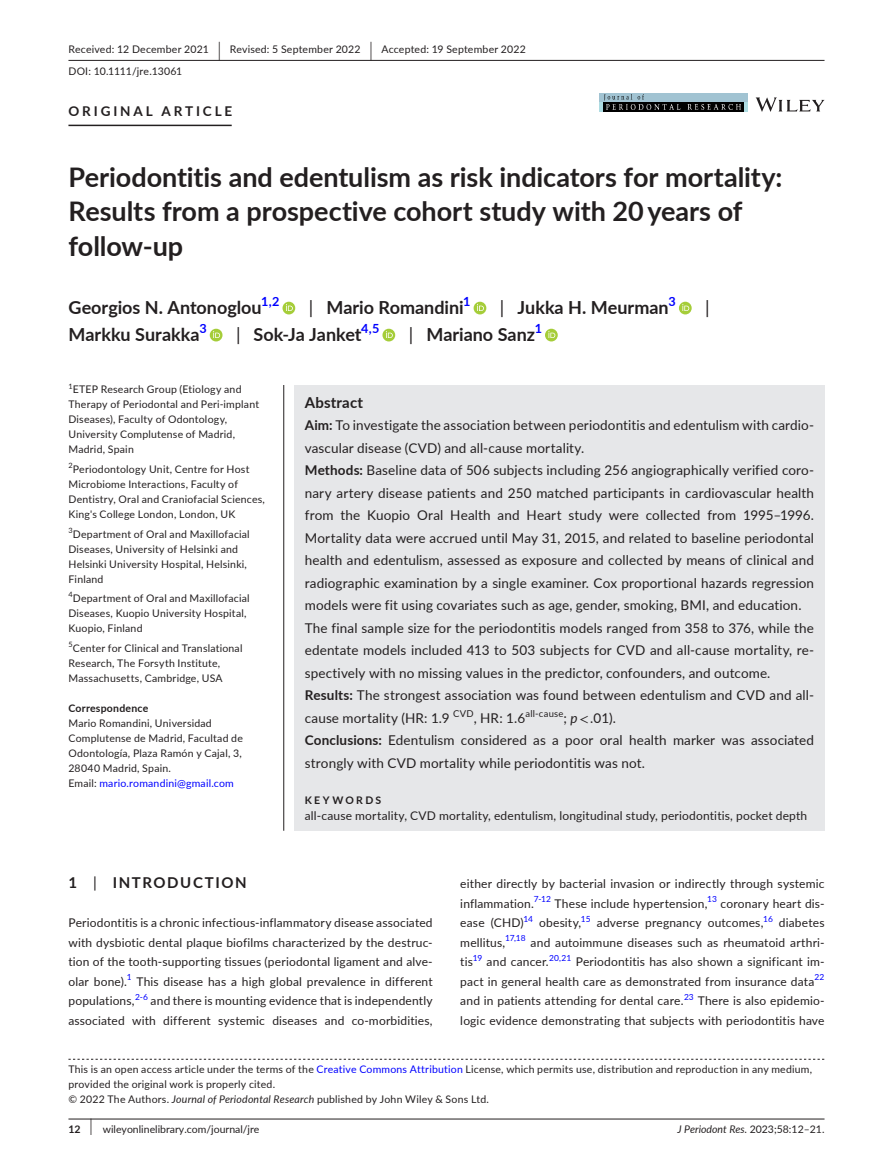
<style>
.page{position:relative;width:893px;height:1174px;background:#fff}
.page>*{position:absolute;margin:0;border:0;box-sizing:border-box;transform-origin:0 0}
.t1{font:700 27px/34.5px "Lato";color:#231f20}
.t2{font:700 18px "Lato";color:#231f20}
.t3{font:18px "Lato";color:#231f20}
.t4{font:700 15px "Lato";letter-spacing:.1em;color:#231f20}
.t5{font:700 15px "Lato";letter-spacing:.015em;color:#231f20}
.t6{font:13.5px/22.5px "Lato";letter-spacing:.01em;color:#231f20}
.t7{font:700 13.5px "Lato";letter-spacing:.215em;color:#231f20}
.t8{font:700 12.6px "Lato";color:#00f}
.t9{font:12px/19.5px "Lato";letter-spacing:.015em;color:#231f20}
.t10{font:10.5px/15px "Lato";letter-spacing:.02em;color:#231f20}
.t11{font:10.5px "Lato";color:#231f20}
.t12{font:italic 10.5px "Lato";color:#231f20}
.t13{font:700 10.5px "Lato";letter-spacing:.02em;color:#231f20}
.t14{font:700 10.5px "Lato";letter-spacing:.22em;color:#231f20}
.t15{font:9.45px "Lato";letter-spacing:.025em;color:#231f20}
.t16{font:8.4px "Lato";color:#00f}
.t17{font:7.35px "Lato";color:#231f20}
.s1{font-size:19.65px}
.s2{font-weight:400}
.s3{color:#00f}
.s4{font-weight:700}
.s5{font-style:italic}
.s6{font-family:"STIX"}
.s7{font-size:17.4px}
.s8{font-style:normal}
</style>
<div class="page">
<hr style="left:68px;top:1118px;width:756px;height:1px;background:#231f20">
<svg style="left:756px;top:97px;width:68px;height:15px"></svg>
<div style="left:599px;top:93px;width:149px;height:19px;background:#a1c3d2"></div>
<div style="left:599px;top:102px;width:149px;height:9px;background:#aedce2"></div>
<svg style="left:603px;top:102px;width:141px;height:9px"></svg>
<img style="left:604px;top:95px;width:40px;height:5px">
<img style="left:606px;top:104px;width:134px;height:5px">
<hr style="left:68px;top:60px;width:756px;height:1px;background:#231f20">
<hr style="left:68px;top:125px;width:164px;height:1px;background:#231f20">
<div style="left:282px;top:302px;width:13px;height:12px;background:#a5cd39;border-radius:50%"></div>
<svg style="left:286px;top:304px;width:7px;height:7px"></svg>
<div style="left:474px;top:302px;width:12px;height:12px;background:#a5cd39;border-radius:50%"></div>
<svg style="left:477px;top:304px;width:7px;height:7px"></svg>
<div style="left:679px;top:302px;width:13px;height:12px;background:#a5cd39;border-radius:50%"></div>
<svg style="left:682px;top:304px;width:7px;height:7px"></svg>
<div style="left:210px;top:329px;width:12px;height:12px;background:#a5cd39;border-radius:50%"></div>
<svg style="left:213px;top:331px;width:7px;height:7px"></svg>
<div style="left:382px;top:329px;width:13px;height:12px;background:#a5cd39;border-radius:50%"></div>
<svg style="left:386px;top:331px;width:7px;height:7px"></svg>
<svg style="left:545px;top:329px;width:13px;height:12px"></svg>
<svg style="left:548px;top:331px;width:7px;height:7px"></svg>
<svg style="left:68px;top:1058px;width:756px;height:1px"></svg>
<div style="left:294px;top:385px;width:530px;height:445px;background:#e6e7e9"></div>
<hr style="left:283px;top:385px;width:1px;height:445px;background:#231f20">
<p class="t10" style="left:68px;top:38px;width:459px;line-height:21.8px">Received: 12 December 2021 <span class="s1">|</span> Revised: 5 September 2022 <span class="s1">|</span> Accepted: 19 September 2022<br>DOI: 10.1111/jre.13061</p>
<p class="t7" style="left:68px;top:101px;width:165px">ORIGINAL ARTICLE</p>
<h1 class="t1" style="left:68px;top:159px;width:716px">Periodontitis and edentulism as risk indicators for mortality:<br>Results from a prospective cohort study with 20 years of follow-up</h1>
<h2 class="t2" style="left:68px;top:295px;width:195px">Georgios N. Antonoglou</h2>
<p class="t8" style="left:261px;top:292px;width:20px">1,2</p>
<h2 class="t2" style="left:309px;top:295px;width:157px"><span class="s2">|</span> Mario Romandini</h2>
<p class="t8" style="left:463px;top:292px;width:9px">1</p>
<h2 class="t2" style="left:500px;top:295px;width:170px"><span class="s2">|</span> Jukka H. Meurman</h2>
<p class="t8" style="left:669px;top:292px;width:9px">3</p>
<h2 class="t3" style="left:705px;top:295px;width:6px">|</h2>
<h2 class="t2" style="left:68px;top:322px;width:133px">Markku Surakka</h2>
<p class="t8" style="left:199px;top:319px;width:9px">3</p>
<h2 class="t2" style="left:236px;top:322px;width:127px"><span class="s2">|</span> Sok-Ja Janket</h2>
<p class="t8" style="left:361px;top:319px;width:20px">4,5</p>
<h2 class="t2" style="left:409px;top:322px;width:128px"><span class="s2">|</span> Mariano Sanz</h2>
<p class="t8" style="left:535px;top:319px;width:9px">1</p>
<p class="t17" style="left:68px;top:381px;width:6px">1</p>
<p class="t10" style="left:68px;top:382px;width:192px;text-indent:4px">ETEP Research Group (Etiology and<br>Therapy of Periodontal and Peri-implant<br>Diseases), Faculty of Odontology,<br>University Complutense of Madrid,<br>Madrid, Spain</p>
<p class="t10" style="left:68px;top:461px;width:198px"><sup>2</sup>Periodontology Unit, Centre for Host Microbiome Interactions, Faculty of Dentistry, Oral and Craniofacial Sciences, King's College London, London, UK</p>
<p class="t10" style="left:68px;top:526px;width:183px"><sup>3</sup>Department of Oral and Maxillofacial<br>Diseases, University of Helsinki and<br>Helsinki University Hospital, Helsinki,<br>Finland</p>
<p class="t10" style="left:68px;top:590px;width:183px"><sup>4</sup>Department of Oral and Maxillofacial<br>Diseases, Kuopio University Hospital,<br>Kuopio, Finland</p>
<p class="t10" style="left:68px;top:640px;width:176px"><sup>5</sup>Center for Clinical and Translational<br>Research, The Forsyth Institute,<br>Massachusetts, Cambridge, USA</p>
<p class="t13" style="left:68px;top:700px;width:81px">Correspondence</p>
<p class="t10" style="left:68px;top:715px;width:176px">Mario Romandini, Universidad<br>Complutense de Madrid, Facultad de<br>Odontología, Plaza Ramón y Cajal, 3,<br>28040 Madrid, Spain.<br>Email: <span class="s3">mario.romandini@gmail.com</span></p>
<p class="t5" style="left:305px;top:391px;width:60px">Abstract</p>
<p class="t6" style="left:305px;top:413px;width:511px"><span class="s4">Aim:</span> To investigate the association between periodontitis and edentulism with cardio&shy;vascular disease (CVD) and all-cause mortality.<br><span class="s4">Methods:</span> Baseline data of 506 subjects including 256 angiographically verified coro&shy;nary artery disease patients and 250 matched participants in cardiovascular health from the Kuopio Oral Health and Heart study were collected from 1995–1996.<br>Mortality data were accrued until May 31, 2015, and related to baseline periodontal health and edentulism, assessed as exposure and collected by means of clinical and radiographic examination by a single examiner. Cox proportional hazards regression models were fit using covariates such as age, gender, smoking, BMI, and education.<br>The final sample size for the periodontitis models ranged from 358 to 376, while the edentate models included 413 to 503 subjects for CVD and all-cause mortality, re&shy;spectively with no missing values in the predictor, confounders, and outcome.<br><span class="s4">Results:</span> The strongest association was found between edentulism and CVD and all&shy;cause mortality (HR: 1.9</p>
<p class="t15" style="left:453px;top:706px;width:22px">CVD</p>
<p class="t6" style="left:474px;top:706px;width:53px">, HR: 1.6</p>
<p class="t15" style="left:526px;top:706px;width:39px">all-cause</p>
<p class="t6" style="left:305px;top:706px;width:511px;text-indent:259px">; <span class="s5">p</span><span class="s6">&lt;</span> .01).<br><span class="s4">Conclusions:</span> Edentulism considered as a poor oral health marker was associated strongly with CVD mortality while periodontitis was not.</p>
<p class="t14" style="left:305px;top:792px;width:78px">KEYWORDS</p>
<p class="t9" style="left:305px;top:805px;width:504px">all-cause mortality, CVD mortality, edentulism, longitudinal study, periodontitis, pocket depth</p>
<p class="t4" style="left:68px;top:872px;width:180px">1 <span class="s2">|</span> INTRODUCTION</p>
<p class="t9" style="left:68px;top:912px;width:366px;text-align:justify">Periodontitis is a chronic infectious-inflammatory disease associated with dysbiotic dental plaque biofilms characterized by the destruc&shy;tion of the tooth-supporting tissues (periodontal ligament and alve&shy;olar bone).<sup>1</sup> This disease has a high global prevalence in different populations,<sup>2-6</sup> and there is mounting evidence that is independently associated with different systemic diseases and co-morbidities,</p>
<p class="t9" style="left:460px;top:873px;width:366px">either directly by bacterial invasion or indirectly through systemic inflammation.</p>
<p class="t16" style="left:534px;top:893px;width:19px">7-12</p>
<p class="t9" style="left:555px;top:893px;width:154px">These include hypertension,</p>
<p class="t16" style="left:707px;top:893px;width:11px">13</p>
<p class="t9" style="left:721px;top:893px;width:105px">coronary heart dis-</p>
<p class="t9" style="left:460px;top:912px;width:65px">ease (CHD)</p>
<p class="t16" style="left:524px;top:913px;width:11px">14</p>
<p class="t9" style="left:539px;top:912px;width:43px">obesity,</p>
<p class="t16" style="left:581px;top:913px;width:11px">15</p>
<p class="t9" style="left:597px;top:912px;width:168px">adverse pregnancy outcomes,</p>
<p class="t16" style="left:763px;top:913px;width:11px">16</p>
<p class="t9" style="left:779px;top:912px;width:47px">diabetes</p>
<p class="t9" style="left:460px;top:932px;width:46px">mellitus,</p>
<p class="t16" style="left:505px;top:932px;width:22px">17,18</p>
<p class="t9" style="left:531px;top:932px;width:295px">and autoimmune diseases such as rheumatoid arthri-</p>
<p class="t9" style="left:460px;top:951px;width:14px">tis</p>
<p class="t16" style="left:473px;top:952px;width:11px">19</p>
<p class="t9" style="left:487px;top:951px;width:64px">and cancer.</p>
<p class="t16" style="left:549px;top:952px;width:24px">20,21</p>
<p class="t9" style="left:460px;top:951px;width:366px;text-indent:115px">Periodontitis has also shown a significant im&shy;pact in general health care as demonstrated from insurance data</p>
<p class="t16" style="left:815px;top:971px;width:11px">22</p>
<p class="t9" style="left:460px;top:990px;width:366px">and in patients attending for dental care.<sup>23</sup> There is also epidemio&shy;logic evidence demonstrating that subjects with periodontitis have</p>
<p class="t10" style="left:68px;top:1061px;width:745px">This is an open access article under the terms of the <span class="s3">Creative Commons Attribution</span> License, which permits use, distribution and reproduction in any medium, provided the original work is properly cited.<br>© 2022 The Authors. <span class="s5">Journal of Periodontal Research</span> published by John Wiley &amp; Sons Ltd.</p>
<p class="t11" style="left:68px;top:1121px;width:193px"><span class="s4">12</span> <span class="s7">|</span> wileyonlinelibrary.com/journal/jre</p>
<p class="t12" style="left:678px;top:1121px;width:148px">J Periodont Res. <span class="s8">2023;58:12–21.</span></p>
</div>
